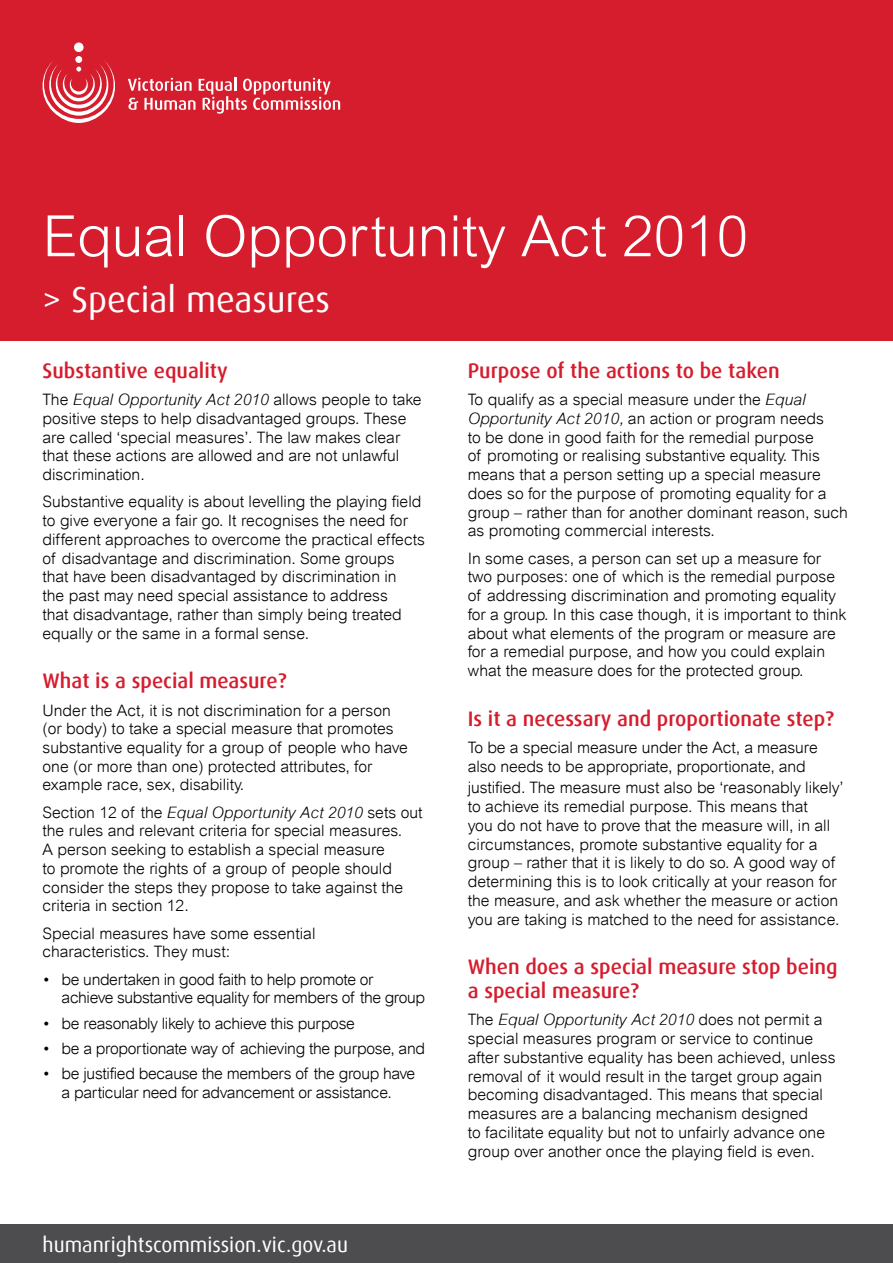
<style>
.page{position:relative;width:893px;height:1263px;background:#fff}
.page>*{position:absolute;margin:0;border:0;box-sizing:border-box;transform-origin:0 0}
.t1{font:300 57px "Arial";letter-spacing:-.005em;color:#fff}
.t2{font:36px "Dax";color:#fff}
.t3{font:500 21px/24px "Dax";color:#d51d2e}
.t4{font:21px "Dax";color:#fff}
.t5{font:300 15.75px/18.8px "Arial";color:#000}
.t6{font:300 15.75px/18.8px "Arial";letter-spacing:-.02em;color:#000;text-align:center}
.t7{font:300 15.75px/18.8px "Arial";letter-spacing:-.025em;color:#000}
.s1{font-style:italic}
</style>
<div class="page">
<div style="left:0;top:0;width:893px;height:340px;background:#d51d2e"></div>
<div style="left:0;top:1225px;width:893px;height:38px;background:#4d4d4f"></div>
<svg style="left:128px;top:77px;width:212px;height:37px"></svg>
<div style="left:75px;top:56px;width:7px;height:7px;background:#fff;border-radius:50%"></div>
<div style="left:74px;top:43px;width:10px;height:9px;background:#fff;border-radius:50%"></div>
<svg style="left:42px;top:60px;width:73px;height:63px"></svg>
<h1 class="t1" style="left:43px;top:204px;width:707px">Equal Opportunity Act 2010</h1>
<h2 class="t2" style="left:43px;top:280px;width:289px">&gt; Special measures</h2>
<h3 class="t3" style="left:43px;top:359px;width:187px">Substantive equality</h3>
<p class="t5" style="left:43px;top:390px;width:381px">The <span class="s1">Equal Opportunity Act 2010</span> allows people to take positive steps to help disadvantaged groups. These are called ‘special measures’. The law makes clear that these actions are allowed and are not unlawful discrimination.</p>
<p class="t5" style="left:43px;top:492px;width:384px">Substantive equality is about levelling the playing field to give everyone a fair go. It recognises the need for different approaches to overcome the practical effects of disadvantage and discrimination. Some groups<br>that have been disadvantaged by discrimination in<br>the past may need special assistance to address<br>that disadvantage, rather than simply being treated equally or the same in a formal sense.</p>
<h3 class="t3" style="left:43px;top:669px;width:245px">What is a special measure?</h3>
<p class="t5" style="left:43px;top:701px;width:367px">Under the Act<span class="s1">,</span> it is not discrimination for a person (or body) to take a special measure that promotes substantive equality for a group of people who have one (or more than one) protected attributes, for example race, sex, disability.</p>
<p class="t5" style="left:43px;top:803px;width:382px">Section 12 of the <span class="s1">Equal Opportunity Act 2010</span> sets out the rules and relevant criteria for special measures.<br>A person seeking to establish a special measure<br>to promote the rights of a group of people should consider the steps they propose to take against the criteria in section 12.</p>
<p class="t5" style="left:43px;top:924px;width:274px">Special measures have some essential characteristics. They must:</p>
<p class="t7" style="left:62px;top:970px;width:365px;text-indent:-19px">• be undertaken in good faith to help promote or achieve substantive equality for members of the group</p>
<p class="t6" style="left:43px;top:1014px;width:314px">• be reasonably likely to achieve this purpose</p>
<p class="t6" style="left:43px;top:1039px;width:384px">• be a proportionate way of achieving the purpose, and</p>
<p class="t6" style="left:43px;top:1064px;width:374px">• be justified because the members of the group have a particular need for advancement or assistance.</p>
<h3 class="t4" style="left:43px;top:1233px;width:307px">humanrightscommission.vic.gov.au</h3>
<h3 class="t3" style="left:468px;top:359px;width:314px">Purpose of the actions to be taken</h3>
<p class="t5" style="left:468px;top:390px;width:382px">To qualify as a special measure under the <span class="s1">Equal Opportunity Act 2010,</span> an action or program needs<br>to be done in good faith for the remedial purpose<br>of promoting or realising substantive equality. This means that a person setting up a special measure does so for the purpose of promoting equality for a group – rather than for another dominant reason, such as promoting commercial interests.</p>
<p class="t5" style="left:468px;top:549px;width:380px">In some cases, a person can set up a measure for two purposes: one of which is the remedial purpose of addressing discrimination and promoting equality for a group. In this case though, it is important to think about what elements of the program or measure are for a remedial purpose, and how you could explain what the measure does for the protected group.</p>
<h3 class="t3" style="left:468px;top:707px;width:368px">Is it a necessary and proportionate step?</h3>
<p class="t5" style="left:468px;top:738px;width:352px">To be a special measure under the Act, a measure also needs to be appropriate, proportionate, and</p>
<p class="t5" style="left:468px;top:778px;width:377px">justified. The measure must also be ‘reasonably likely’ to achieve its remedial purpose. This means that<br>you do not have to prove that the measure will, in all circumstances, promote substantive equality for a group – rather that it is likely to do so. A good way of determining this is to look critically at your reason for the measure, and ask whether the measure or action you are taking is matched to the need for assistance.</p>
<h3 class="t3" style="left:468px;top:955px;width:371px">When does a special measure stop being a special measure?</h3>
<p class="t5" style="left:468px;top:1010px;width:369px">The <span class="s1">Equal Opportunity Act 2010</span> does not permit a special measures program or service to continue after substantive equality has been achieved, unless removal of it would result in the target group again becoming disadvantaged. This means that special measures are a balancing mechanism designed<br>to facilitate equality but not to unfairly advance one group over another once the playing field is even.</p>
</div>
